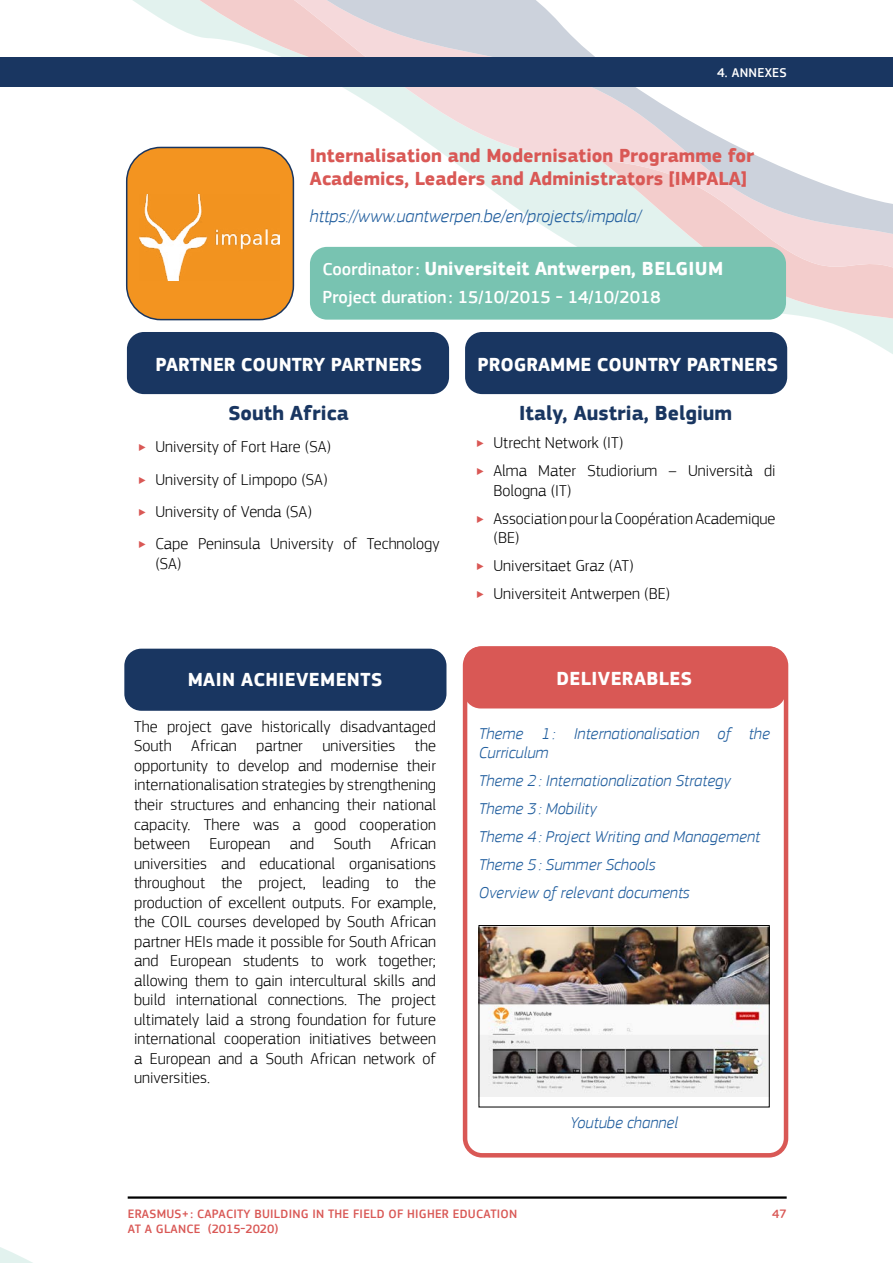
<style>
.page{position:relative;width:893px;height:1263px;background:#fff}
.page>*{position:absolute;margin:0;border:0;box-sizing:border-box;transform-origin:0 0}
.t1{font:700 21px "EC Square Sans Pro";color:#193661}
.t2{font:700 19.5px "EC Square Sans Pro";color:#fff}
.t3{font:700 19.5px/22.5px "EC Square Sans Pro";color:#d95855}
.t4{font:700 19.5px "EC Square Sans Pro";letter-spacing:.02em;color:#fff}
.t5{font:italic 300 18px "EC Square Sans Pro";color:#215e9e}
.t6{font:500 18px "EC Square Sans Pro";color:#fff}
.t7{font:300 16.5px/19.5px "EC Square Sans Pro";color:#000}
.t8{font:italic 300 16.5px/28px "EC Square Sans Pro";color:#215e9e}
.t9{font:500 13.35px "EC Square Sans Pro";letter-spacing:.02em;color:#fff}
.t10{font:500 12.6px "EC Square Sans Pro";letter-spacing:.02em;color:#d95855}
.t11{font:500 12.6px "EC Square Sans Pro";color:#d95855}
.s1{font-weight:500;font-size:18px}
.s2{color:#d95855}
</style>
<div class="page">
<svg style="left:0;top:1196px;width:128px;height:67px"></svg>
<svg style="left:126px;top:251px;width:767px;height:93px"></svg>
<svg style="left:126px;top:0;width:767px;height:251px"></svg>
<hr style="left:128px;top:1196px;width:659px;height:3px;background:#000">
<div style="left:0;top:57px;width:893px;height:30px;background:#193661"></div>
<div style="left:310px;top:247px;width:476px;height:73px;background:#78c3b1;border-radius:17px"></div>
<div style="left:463px;top:646px;width:325px;height:511px;border:4px solid #d95855;border-radius:17px"></div>
<div style="left:127px;top:332px;width:322px;height:62px;background:#193661;border-radius:17px"></div>
<div style="left:465px;top:332px;width:322px;height:62px;background:#193661;border-radius:17px"></div>
<div style="left:124px;top:649px;width:322px;height:62px;background:#193661;border-radius:17px"></div>
<div style="left:464px;top:646px;width:322px;height:62px;background:#d95855;border-radius:17px"></div>
<div style="left:127px;top:147px;width:166px;height:173px;background:#f39420;border-radius:34px"></div>
<img style="left:139px;top:194px;width:140px;height:87px">
<div style="left:126px;top:147px;width:168px;height:173px;border:2px solid #193661;border-radius:34px"></div>
<img style="left:481px;top:927px;width:286px;height:169px">
<div style="left:479px;top:925px;width:290px;height:182px;border:1px solid #000"></div>
<p class="t9" style="left:755px;top:64px;width:33px">TITLE</p>
<p class="t9" style="left:717px;top:64px;width:71px">4. ANNEXES</p>
<p class="t3" style="left:310px;top:145px;width:446px">Internalisation and Modernisation Programme for<br>Academics, Leaders and Administrators [IMPALA]</p>
<p class="t5" style="left:310px;top:205px;width:333px">https://www.uantwerpen.be/en/projects/impala/</p>
<p class="t2" style="left:322px;top:257px;width:402px"><span class="s1">Coordinator:</span> Universiteit Antwerpen, BELGIUM</p>
<p class="t6" style="left:322px;top:287px;width:340px">Project duration: 15/10/2015 - 14/10/2018</p>
<p class="t2" style="left:156px;top:353px;width:268px">PARTNER COUNTRY PARTNERS</p>
<p class="t1" style="left:228px;top:400px;width:122px">South Africa</p>
<p class="t7" style="left:138px;top:431px;width:303px;line-height:32.2px"><span class="s2">‣</span> University of Fort Hare (SA)<br><span class="s2">‣</span> University of Limpopo (SA)<br><span class="s2">‣</span> University of Venda (SA)<br><span class="s2">‣</span> Cape Peninsula University of Technology</p>
<p class="t7" style="left:155px;top:553px;width:28px">(SA)</p>
<p class="t4" style="left:188px;top:668px;width:196px">MAIN ACHIEVEMENTS</p>
<p class="t7" style="left:134px;top:717px;width:303px;text-align:justify">The project gave historically disadvantaged South African partner universities the opportunity to develop and modernise their internationalisation strategies by strengthening their structures and enhancing their national capacity. There was a good cooperation between European and South African universities and educational organisations throughout the project, leading to the production of excellent outputs. For example, the COIL courses developed by South African partner HEIs made it possible for South African and European students to work together; allowing them to gain intercultural skills and build international connections. The project ultimately laid a strong foundation for future international cooperation initiatives between a European and a South African network of universities.</p>
<p class="t2" style="left:478px;top:353px;width:302px">PROGRAMME COUNTRY PARTNERS</p>
<p class="t1" style="left:519px;top:400px;width:215px">Italy, Austria, Belgium</p>
<p class="t7" style="left:476px;top:428px;width:301px;line-height:28px"><span class="s2">‣</span> Utrecht Network (IT)<br><span class="s2">‣</span> Alma Mater Studiorium – Università di</p>
<p class="t7" style="left:476px;top:476px;width:301px;line-height:28px;text-indent:18px">Bologna (IT)<br><span class="s2">‣</span> Association pour la Coopération Academique</p>
<p class="t7" style="left:476px;top:523px;width:196px;line-height:28px;text-indent:18px">(BE)<br><span class="s2">‣</span> Universitaet Graz (AT)<br><span class="s2">‣</span> Universiteit Antwerpen (BE)</p>
<p class="t4" style="left:556px;top:667px;width:137px">DELIVERABLES</p>
<p class="t8" style="left:479px;top:723px;width:293px;line-height:19.5px">Theme 1: Internationalisation of the<br>Curriculum</p>
<p class="t8" style="left:479px;top:767px;width:283px">Theme 2: Internationalization Strategy<br>Theme 3: Mobility<br>Theme 4: Project Writing and Management<br>Theme 5: Summer Schools<br>Overview of relevant documents</p>
<p class="t8" style="left:570px;top:1108px;width:109px">Youtube channel</p>
<p class="t10" style="left:128px;top:1206px;width:391px">ERASMUS+: CAPACITY BUILDING IN THE FIELD OF HIGHER EDUCATION</p>
<p class="t10" style="left:772px;top:1206px;width:16px">47</p>
<p class="t11" style="left:128px;top:1221px;width:152px">AT A GLANCE (2015-2020)</p>
</div>
